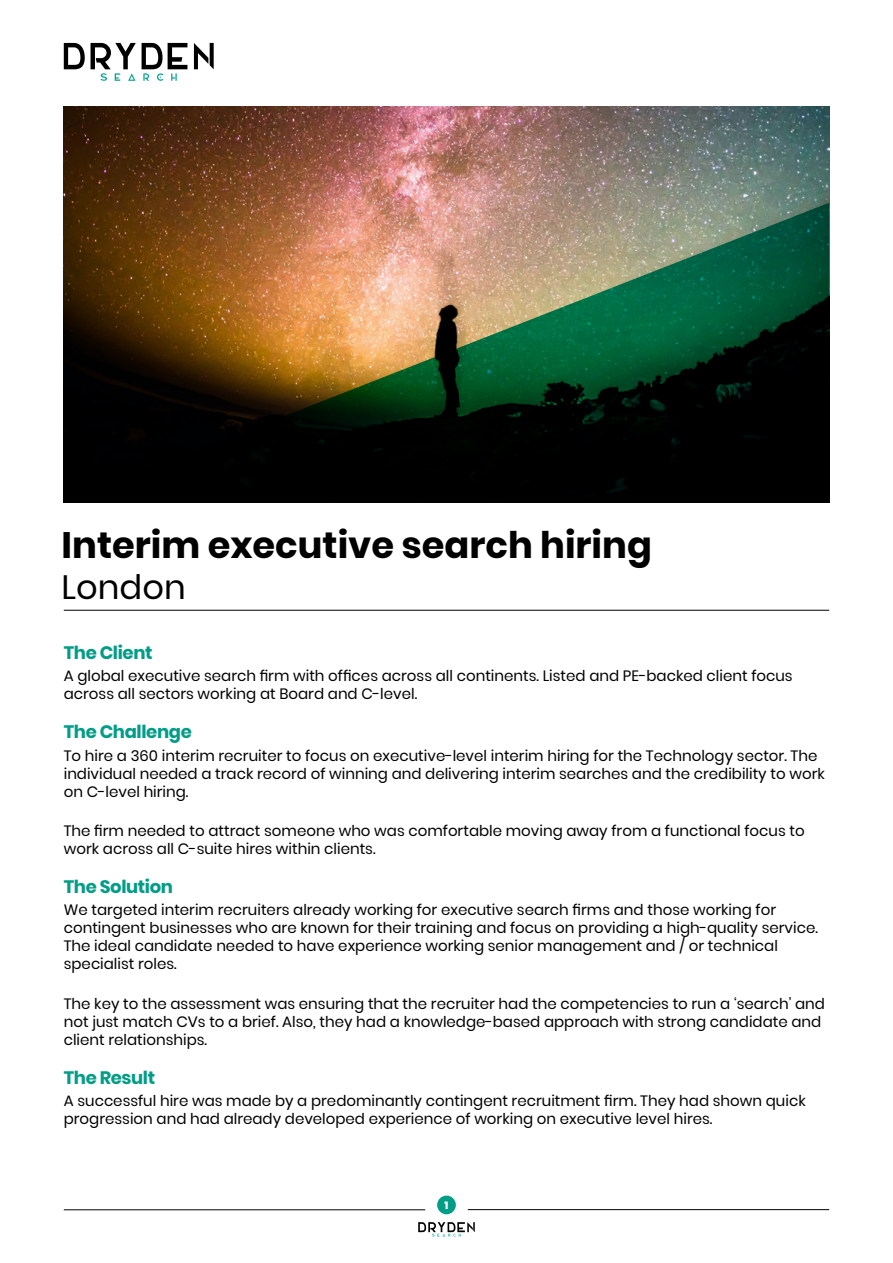
<style>
.page{position:relative;width:893px;height:1263px;background:#fff}
.page>*{position:absolute;margin:0;border:0;box-sizing:border-box;transform-origin:0 0}
.t1{font:700 36.75px "Poppins";color:#000}
.t2{font:33.75px "Poppins";color:#000}
.t3{font:700 18px "Poppins";letter-spacing:-.02em;color:#009d87}
.t4{font:15px/18px "Poppins";color:#000}
.t5{font:800 10.5px "Poppins";color:#fff}
</style>
<div class="page">
<hr style="left:468px;top:1209px;width:361px;height:1px;background:#000">
<hr style="left:64px;top:1209px;width:361px;height:1px;background:#000">
<div style="left:437px;top:1195px;width:19px;height:19px;background:#009d87;border-radius:50%"></div>
<svg style="left:418px;top:1222px;width:57px;height:14px"></svg>
<img style="left:64px;top:106px;width:765px;height:97px">
<svg style="left:64px;top:43px;width:150px;height:38px"></svg>
<hr style="left:64px;top:610px;width:765px;height:1px;background:#000">
<img style="left:64px;top:203px;width:765px;height:299px">
<h1 class="t1" style="left:62px;top:524px;width:592px">Interim executive search hiring</h1>
<h2 class="t2" style="left:62px;top:567px;width:126px">London</h2>
<p class="t3" style="left:64px;top:642px;width:90px">The Client</p>
<p class="t4" style="left:64px;top:667px;width:730px">A global executive search firm with offices across all continents. Listed and PE-backed client focus across all sectors working at Board and C-level.</p>
<p class="t3" style="left:64px;top:722px;width:130px">The Challenge</p>
<p class="t4" style="left:64px;top:746px;width:763px">To hire a 360 interim recruiter to focus on executive-level interim hiring for the Technology sector. The individual needed a track record of winning and delivering interim searches and the credibility to work on C-level hiring.</p>
<p class="t4" style="left:64px;top:822px;width:742px">The firm needed to attract someone who was comfortable moving away from a functional focus to work across all C-suite hires within clients.</p>
<p class="t3" style="left:64px;top:876px;width:111px">The Solution</p>
<p class="t4" style="left:64px;top:901px;width:756px">We targeted interim recruiters already working for executive search firms and those working for contingent businesses who are known for their training and focus on providing a high-quality service.<br>The ideal candidate needed to have experience working senior management and / or technical specialist roles.</p>
<p class="t4" style="left:64px;top:994px;width:763px">The key to the assessment was ensuring that the recruiter had the competencies to run a ‘search’ and not just match CVs to a brief. Also, they had a knowledge-based approach with strong candidate and client relationships.</p>
<p class="t3" style="left:64px;top:1067px;width:93px">The Result</p>
<p class="t4" style="left:64px;top:1092px;width:743px">A successful hire was made by a predominantly contingent recruitment firm. They had shown quick progression and had already developed experience of working on executive level hires.</p>
<p class="t5" style="left:444px;top:1199px;width:5px">1</p>
</div>
